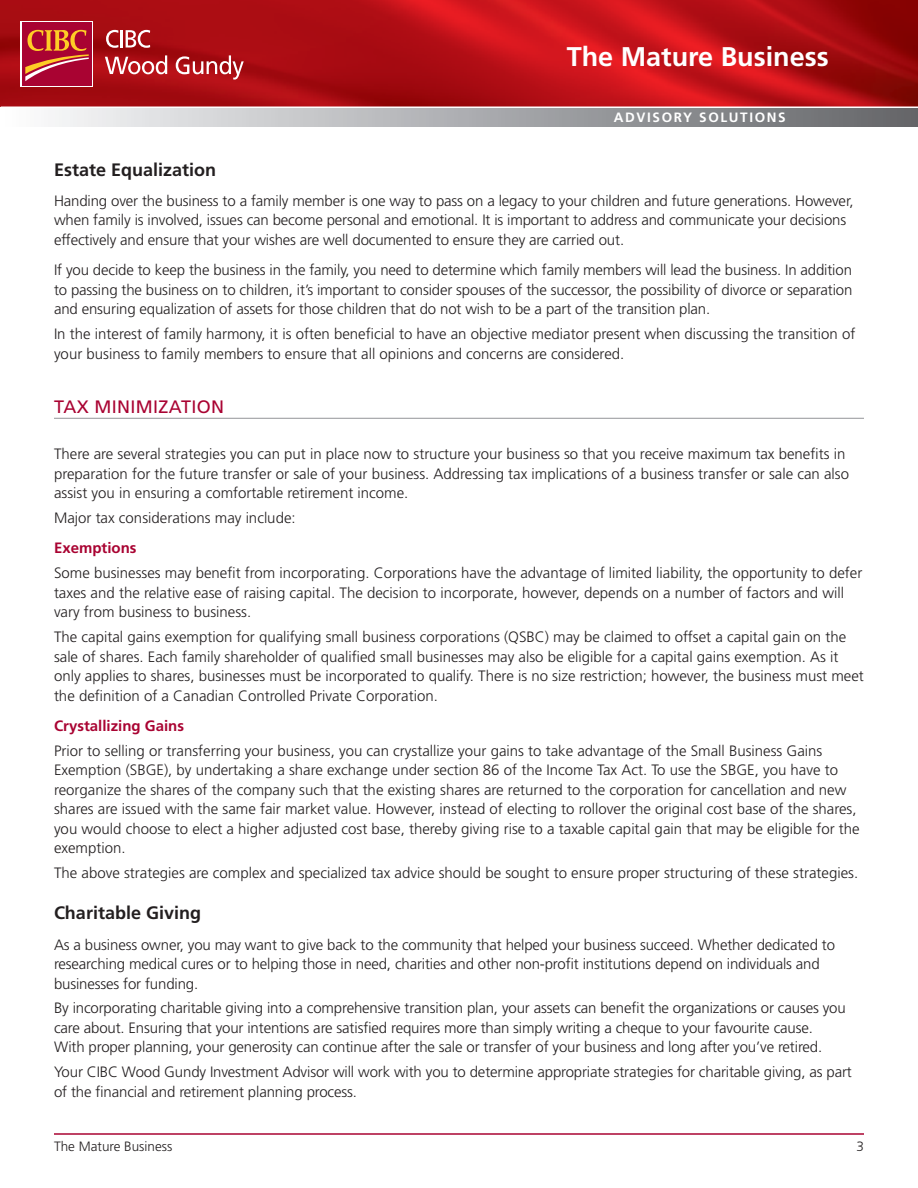
<style>
.page{position:relative;width:918px;height:1188px;background:#fff}
.page>*{position:absolute;margin:0;border:0;box-sizing:border-box;transform-origin:0 0}
.t1{font:700 27px "Frutiger LT Std";color:#fff}
.B-Heading{font:700 18px "Frutiger LT Std";color:#231f20}
.A-Heading{font:18px "Frutiger LT Std";letter-spacing:.02em;color:#a90332}
.First_body_text_afte{font:300 15px/19.5px "Frutiger LT Std";color:#231f20}
.Body_Text{font:300 15px/19.5px "Frutiger LT Std";letter-spacing:-.01em;color:#231f20}
.C-Heading{font:700 15px "Frutiger LT Std";color:#a90332}
.t2{font:300 13.5px "Frutiger LT Std";color:#231f20}
.t3{font:700 13.5px "Frutiger LT Std";letter-spacing:.12em;color:#fff}
</style>
<div class="page">
<img style="left:0;top:0;width:918px;height:107px">
<div style="left:21px;top:21px;width:72px;height:66px;background:#a90332"></div>
<svg style="left:25px;top:30px;width:64px;height:51px"></svg>
<svg style="left:106px;top:30px;width:44px;height:18px"></svg>
<svg style="left:105px;top:55px;width:62px;height:19px"></svg>
<svg style="left:176px;top:55px;width:68px;height:25px"></svg>
<div style="left:1px;top:108px;width:917px;height:18px;background:linear-gradient(to right,#fbfcfd,#626367)"></div>
<hr style="left:1px;top:106px;width:917px;height:2px;background:#fff">
<hr style="left:54px;top:1133px;width:810px;height:2px;background:#a90332">
<hr style="left:54px;top:418px;width:810px;height:1px;background:#939598">
<h1 class="t1" style="left:567px;top:41px;width:264px">The Mature Business</h1>
<p class="t3" style="left:614px;top:109px;width:173px">ADVISORY SOLUTIONS</p>
<p class="B-Heading" style="left:54px;top:159px;width:164px">Estate Equalization</p>
<p class="First_body_text_afte" style="left:54px;top:191px;width:801px">Handing over the business to a family member is one way to pass on a legacy to your children and future generations. However, when family is involved, issues can become personal and emotional. It is important to address and communicate your decisions effectively and ensure that your wishes are well documented to ensure they are carried out.</p>
<p class="First_body_text_afte" style="left:54px;top:260px;width:800px;text-align:justify">If you decide to keep the business in the family, you need to determine which family members will lead the business. In addition to passing the business on to children, it’s important to consider spouses of the successor, the possibility of divorce or separation and ensuring equalization of assets for those children that do not wish to be a part of the transition plan.</p>
<p class="Body_Text" style="left:54px;top:324px;width:803px">In the interest of family harmony, it is often beneficial to have an objective mediator present when discussing the transition of your business to family members to ensure that all opinions and concerns are considered.</p>
<p class="A-Heading" style="left:54px;top:396px;width:172px">TAX MINIMIZATION</p>
<p class="First_body_text_afte" style="left:54px;top:444px;width:797px">There are several strategies you can put in place now to structure your business so that you receive maximum tax benefits in preparation for the future transfer or sale of your business. Addressing tax implications of a business transfer or sale can also assist you in ensuring a comfortable retirement income.</p>
<p class="Body_Text" style="left:54px;top:508px;width:243px">Major tax considerations may include:</p>
<p class="C-Heading" style="left:54px;top:539px;width:84px">Exemptions</p>
<p class="First_body_text_afte" style="left:54px;top:563px;width:810px">Some businesses may benefit from incorporating. Corporations have the advantage of limited liability, the opportunity to defer taxes and the relative ease of raising capital. The decision to incorporate, however, depends on a number of factors and will vary from business to business.</p>
<p class="First_body_text_afte" style="left:54px;top:627px;width:811px">The capital gains exemption for qualifying small business corporations (QSBC) may be claimed to offset a capital gain on the sale of shares. Each family shareholder of qualified small businesses may also be eligible for a capital gains exemption. As it only applies to shares, businesses must be incorporated to qualify. There is no size restriction; however, the business must meet the definition of a Canadian Controlled Private Corporation.</p>
<p class="C-Heading" style="left:54px;top:717px;width:132px">Crystallizing Gains</p>
<p class="First_body_text_afte" style="left:54px;top:741px;width:807px">Prior to selling or transferring your business, you can crystallize your gains to take advantage of the Small Business Gains Exemption (SBGE), by undertaking a share exchange under section 86 of the Income Tax Act. To use the SBGE, you have to reorganize the shares of the company such that the existing shares are returned to the corporation for cancellation and new shares are issued with the same fair market value. However, instead of electing to rollover the original cost base of the shares, you would choose to elect a higher adjusted cost base, thereby giving rise to a taxable capital gain that may be eligible for the exemption.</p>
<p class="First_body_text_afte" style="left:54px;top:863px;width:806px">The above strategies are complex and specialized tax advice should be sought to ensure proper structuring of these strategies.</p>
<p class="B-Heading" style="left:54px;top:902px;width:149px">Charitable Giving</p>
<p class="First_body_text_afte" style="left:54px;top:935px;width:783px">As a business owner, you may want to give back to the community that helped your business succeed. Whether dedicated to researching medical cures or to helping those in need, charities and other non-profit institutions depend on individuals and businesses for funding.</p>
<p class="Body_Text" style="left:54px;top:999px;width:793px">By incorporating charitable giving into a comprehensive transition plan, your assets can benefit the organizations or causes you care about. Ensuring that your intentions are satisfied requires more than simply writing a cheque to your favourite cause.<br>With proper planning, your generosity can continue after the sale or transfer of your business and long after you’ve retired.</p>
<p class="Body_Text" style="left:54px;top:1063px;width:799px">Your CIBC Wood Gundy Investment Advisor will work with you to determine appropriate strategies for charitable giving, as part of the financial and retirement planning process.</p>
<p class="t2" style="left:54px;top:1139px;width:120px">The Mature Business</p>
<p class="t2" style="left:856px;top:1139px;width:9px">3</p>
</div>
